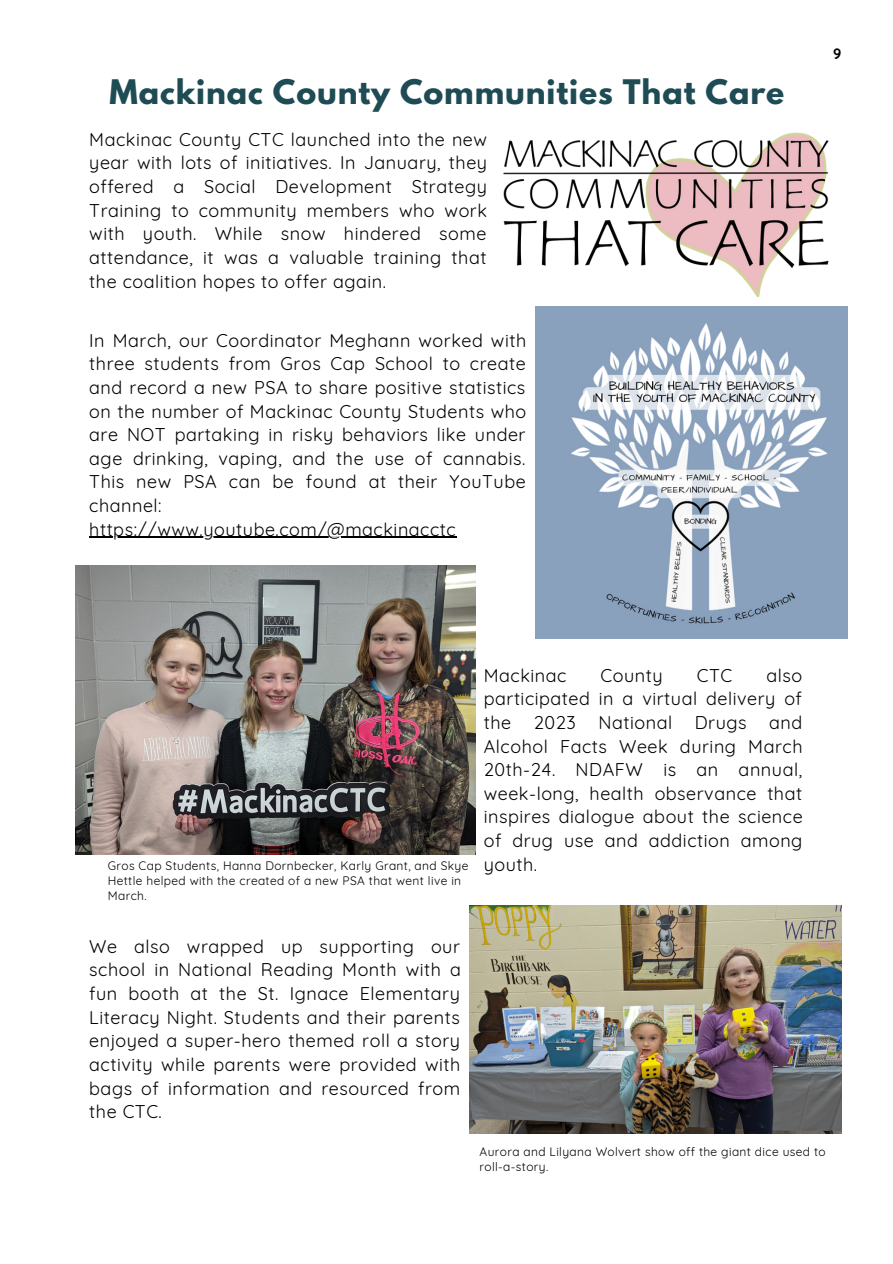
<style>
.page{position:relative;width:893px;height:1264px;background:#fff}
.page>*{position:absolute;margin:0;border:0;box-sizing:border-box;transform-origin:0 0}
.t1{font:700 30px "League Spartan";letter-spacing:.03em;color:#1e4b54}
.t2{font:18px/23.5px "Quicksand";letter-spacing:.03em;color:#000;text-align:justify}
.t3{font:700 15px "Quicksand";color:#000}
.t4{font:12px/15px "Quicksand";letter-spacing:.03em;color:#000}
</style>
<div class="page">
<img style="left:503px;top:132px;width:326px;height:166px">
<img style="left:75px;top:566px;width:400px;height:289px">
<img style="left:535px;top:307px;width:312px;height:331px">
<img style="left:469px;top:905px;width:372px;height:228px">
<hr style="left:89px;top:536px;width:367px;height:2px;background:#000">
<h1 class="t1" style="left:110px;top:77px;width:676px">Mackinac County Communities That Care</h1>
<p class="t2" style="left:89px;top:127px;width:399px">Mackinac County CTC launched into the new year with lots of initiatives. In January, they offered a Social Development Strategy Training to community members who work with youth. While snow hindered some attendance, it was a valuable training that the coalition hopes to offer again.</p>
<p class="t2" style="left:89px;top:328px;width:438px;text-align:left">In March, our Coordinator Meghann worked with three students from Gros Cap School to create and record a new PSA to share positive statistics on the number of Mackinac County Students who are NOT partaking in risky behaviors like under age drinking, vaping, and the use of cannabis.<br>This new PSA can be found at their YouTube channel: https://www.youtube.com/@mackinacctc</p>
<p class="t3" style="left:833px;top:44px;width:10px">9</p>
<p class="t4" style="left:108px;top:857px;width:362px">Gros Cap Students, Hanna Dornbecker, Karly Grant, and Skye<br>Hettle helped with the created of a new PSA that went live in<br>March.</p>
<p class="t2" style="left:483px;top:663px;width:320px;text-indent:282px">also participated in a virtual delivery of the</p>
<p class="t2" style="left:483px;top:663px;width:84px">Mackinac</p>
<p class="t2" style="left:600px;top:663px;width:64px">County</p>
<p class="t2" style="left:696px;top:663px;width:37px">CTC</p>
<p class="t2" style="left:483px;top:710px;width:320px;text-indent:285px">and Alcohol Facts Week during March 20th-24. NDAFW is an annual, week-long, health observance that inspires dialogue about the science of drug use and addiction among youth.</p>
<p class="t2" style="left:533px;top:710px;width:44px">2023</p>
<p class="t2" style="left:598px;top:710px;width:75px">National</p>
<p class="t2" style="left:694px;top:710px;width:53px">Drugs</p>
<p class="t2" style="left:89px;top:934px;width:373px">We also wrapped up supporting our school in National Reading Month with a fun booth at the St. Ignace Elementary Literacy Night. Students and their parents enjoyed a super-hero themed roll a story activity while parents were provided with bags of information and resourced from the CTC.</p>
<p class="t4" style="left:479px;top:1143px;width:347px">Aurora and Lilyana Wolvert show off the giant dice used to roll-a-story.</p>
</div>
